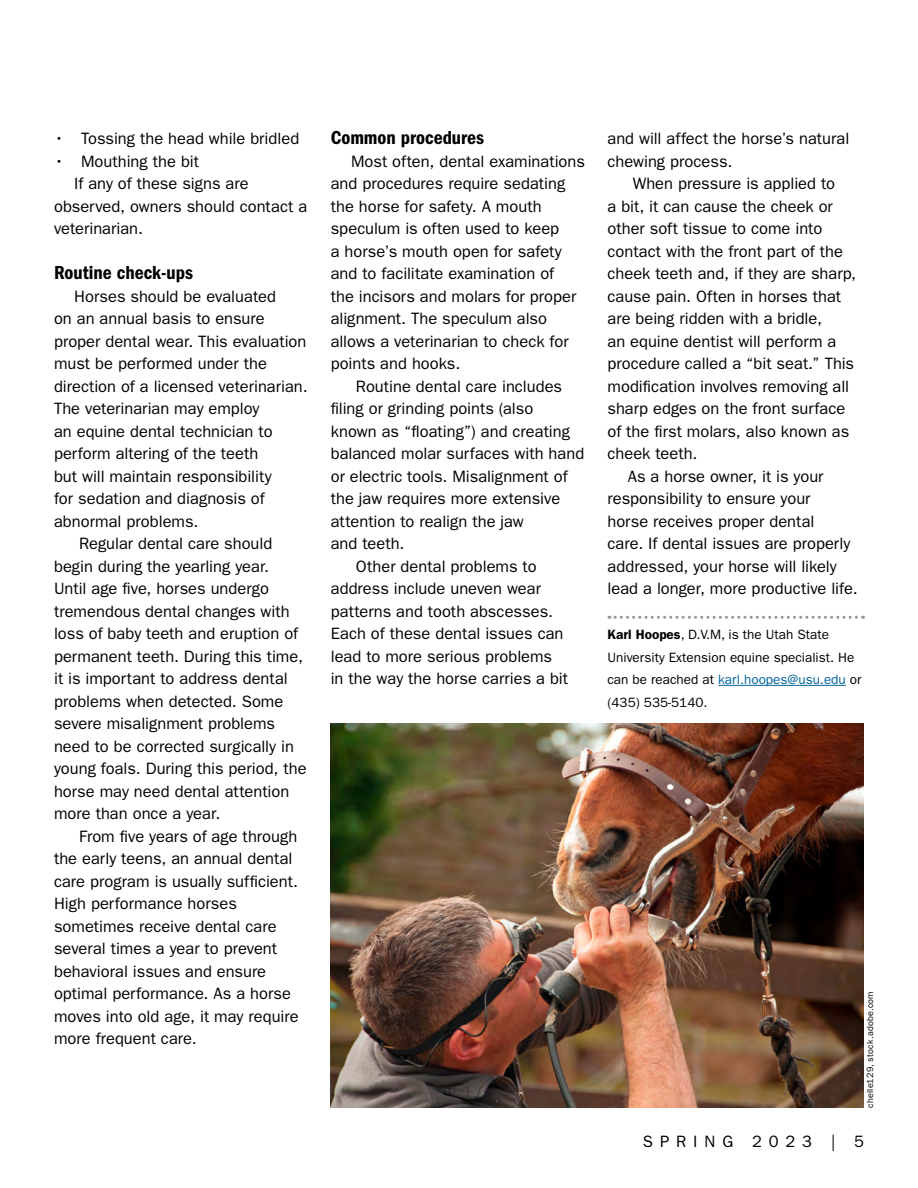
<style>
.page{position:relative;width:918px;height:1188px;background:#fff}
.page>*{position:absolute;margin:0;border:0;box-sizing:border-box;transform-origin:0 0}
.t1{font:19.5px "ITC Franklin Gothic Std Dm Cd";color:#000}
.text{font:16.5px/22.5px "ITC Franklin Gothic Std";color:#000}
.text-2{font:16.5px "ITC Franklin Gothic Std";letter-spacing:.415em;color:#000}
.author{font:13.5px/22.5px "ITC Franklin Gothic Std";color:#000}
.photo_credit{font:9px "ITC Franklin Gothic Std";letter-spacing:.025em;color:#000}
.s1{font-weight:600}
.s2{color:#00659c}
</style>
<div class="page">
<svg style="left:609px;top:616px;width:254px;height:3px"></svg>
<hr style="left:718px;top:685px;width:128px;height:1px;background:#00659c">
<img style="left:331px;top:723px;width:532px;height:385px">
<p class="text" style="left:54px;top:127px;width:247px">• Tossing the head while bridled</p>
<p class="text" style="left:54px;top:150px;width:147px">• Mouthing the bit</p>
<p class="text" style="left:54px;top:172px;width:255px;text-indent:20px">If any of these signs are observed, owners should contact a veterinarian.</p>
<h2 class="t1" style="left:54px;top:261px;width:141px">Routine check-ups</h2>
<p class="text" style="left:54px;top:285px;width:255px;text-indent:20px">Horses should be evaluated<br>on an annual basis to ensure proper dental wear. This evaluation must be performed under the direction of a licensed veterinarian.<br>The veterinarian may employ<br>an equine dental technician to perform altering of the teeth<br>but will maintain responsibility<br>for sedation and diagnosis of abnormal problems.</p>
<p class="text" style="left:54px;top:532px;width:254px;text-indent:25px">Regular dental care should begin during the yearling year.<br>Until age five, horses undergo tremendous dental changes with loss of baby teeth and eruption of permanent teeth. During this time, it is important to address dental problems when detected. Some severe misalignment problems need to be corrected surgically in young foals. During this period, the horse may need dental attention more than once a year.</p>
<p class="text" style="left:54px;top:825px;width:246px;text-indent:25px">From five years of age through the early teens, an annual dental care program is usually sufficient.<br>High performance horses sometimes receive dental care several times a year to prevent behavioral issues and ensure optimal performance. As a horse moves into old age, it may require more frequent care.</p>
<h2 class="t1" style="left:331px;top:126px;width:155px">Common procedures</h2>
<p class="text" style="left:331px;top:150px;width:256px;text-indent:20px">Most often, dental examinations and procedures require sedating the horse for safety. A mouth speculum is often used to keep<br>a horse’s mouth open for safety and to facilitate examination of<br>the incisors and molars for proper alignment. The speculum also allows a veterinarian to check for points and hooks.</p>
<p class="text" style="left:331px;top:375px;width:255px;text-indent:25px">Routine dental care includes filing or grinding points (also<br>known as “floating”) and creating balanced molar surfaces with hand or electric tools. Misalignment of the jaw requires more extensive attention to realign the jaw<br>and teeth.</p>
<p class="text" style="left:331px;top:555px;width:239px;text-indent:25px">Other dental problems to address include uneven wear patterns and tooth abscesses.<br>Each of these dental issues can lead to more serious problems in the way the horse carries a bit</p>
<p class="text" style="left:608px;top:127px;width:243px">and will affect the horse’s natural chewing process.</p>
<p class="text" style="left:608px;top:172px;width:250px;text-indent:25px">When pressure is applied to<br>a bit, it can cause the cheek or other soft tissue to come into contact with the front part of the cheek teeth and, if they are sharp, cause pain. Often in horses that are being ridden with a bridle,<br>an equine dentist will perform a procedure called a “bit seat.” This modification involves removing all sharp edges on the front surface of the first molars, also known as cheek teeth.</p>
<p class="text" style="left:608px;top:465px;width:252px;text-indent:20px">As a horse owner, it is your responsibility to ensure your<br>horse receives proper dental<br>care. If dental issues are properly addressed, your horse will likely lead a longer, more productive life.</p>
<p class="author" style="left:608px;top:623px;width:256px"><span class="s1">Karl Hoopes</span>, D.V.M, is the Utah State University Extension equine specialist. He can be reached at <span class="s2">karl.hoopes@usu.edu</span> or (435) 535-5140.</p>
<p class="photo_credit" style="left:865px;top:1108px;width:118px;rotate:-90deg">chelle129, stock.adobe.com</p>
<p class="text-2" style="left:643px;top:1132px;width:223px">SPRING 2023 | 5</p>
</div>
